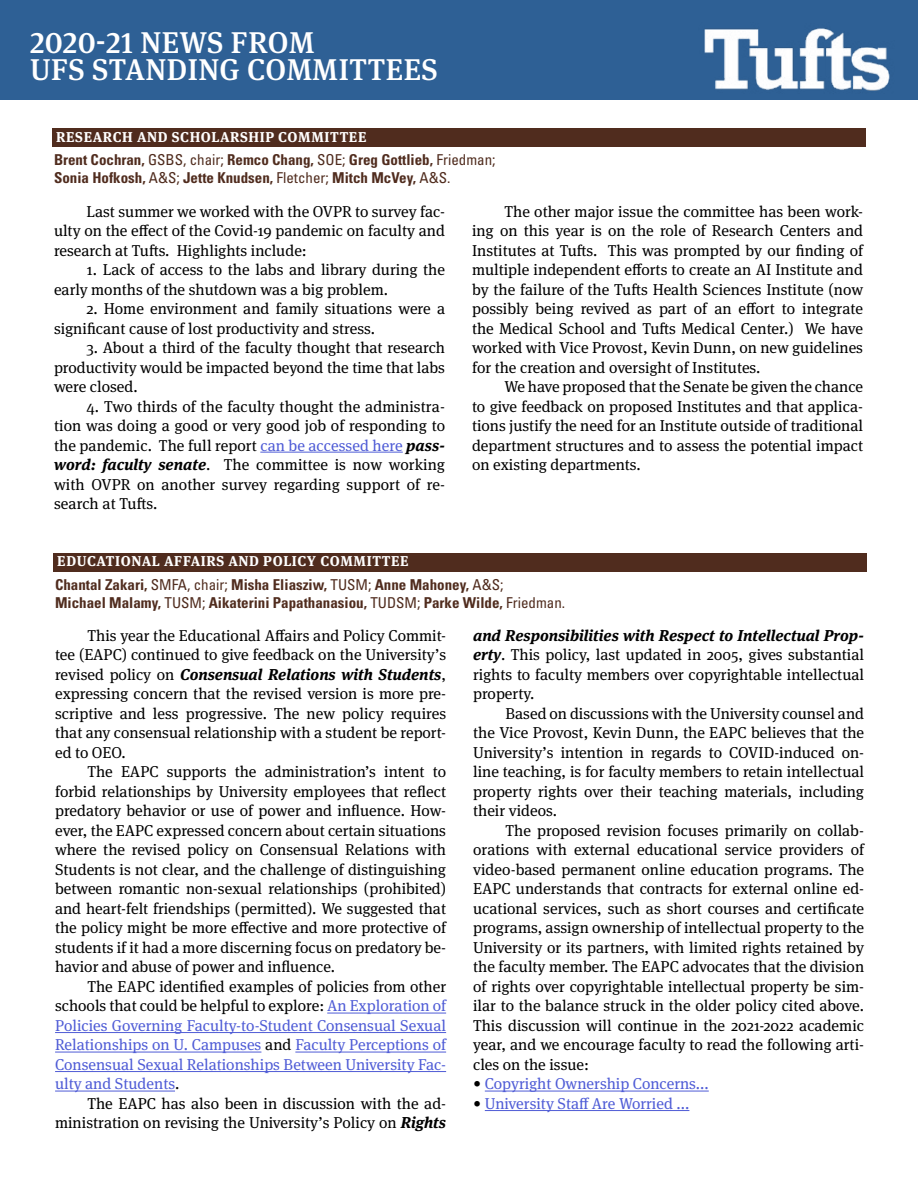
<style>
.page{position:relative;width:918px;height:1188px;background:#fff}
.page>*{position:absolute;margin:0;border:0;box-sizing:border-box;transform-origin:0 0}
.t1{font:500 30px/27px "Meta Serif Pro";letter-spacing:.015em;color:#fff}
.t2{font:15.75px/19.5px "Meta Serif Pro";color:#000;text-align:justify}
.t3{font:15.75px/19.5px "Meta Serif Pro";color:#4f5cd6;text-align:justify}
.t4{font:700 condensed 15px/18px "Univers";color:#502c1e}
.t5{font:700 14.25px "Meta Serif Pro";letter-spacing:.04em;color:#fff}
.s1{font-weight:400}
.s2{color:#4f5cd6}
.s3{font-weight:700;font-style:italic}
.s4{color:#000}
</style>
<div class="page">
<div style="left:0;top:0;width:917px;height:99px;background:#2e6095"></div>
<img style="left:699px;top:28px;width:204px;height:72px">
<hr style="left:260px;top:452px;width:143px;height:1px;background:#4f5cd6">
<hr style="left:327px;top:1013px;width:119px;height:1px;background:#4f5cd6">
<hr style="left:55px;top:1032px;width:391px;height:1px;background:#4f5cd6">
<hr style="left:55px;top:1052px;width:206px;height:1px;background:#4f5cd6">
<hr style="left:295px;top:1052px;width:151px;height:1px;background:#4f5cd6">
<hr style="left:55px;top:1071px;width:391px;height:1px;background:#4f5cd6">
<hr style="left:55px;top:1091px;width:120px;height:1px;background:#4f5cd6">
<hr style="left:485px;top:1091px;width:224px;height:1px;background:#4f5cd6">
<hr style="left:485px;top:1110px;width:204px;height:1px;background:#4f5cd6">
<div style="left:53px;top:553px;width:813px;height:19px;background:#502c1e"></div>
<div style="left:52px;top:129px;width:813px;height:18px;background:#502c1e"></div>
<h1 class="t1" style="left:30px;top:27px;width:409px">2020-21 NEWS FROM<br>UFS STANDING COMMITTEES</h1>
<p class="t5" style="left:56px;top:125px;width:312px">RESEARCH AND SCHOLARSHIP COMMITTEE</p>
<p class="t4" style="left:54px;top:150px;width:443px">Brent Cochran, <span class="s1">GSBS, chair;</span> Remco Chang, <span class="s1">SOE;</span> Greg Gottlieb, <span class="s1">Friedman;<br></span>Sonia Hofkosh, <span class="s1">A&amp;S;</span> Jette Knudsen, <span class="s1">Fletcher;</span> Mitch McVey, <span class="s1">A&amp;S.</span></p>
<p class="t2" style="left:54px;top:201px;width:393px;text-indent:32px">Last summer we worked with the OVPR to survey fac&shy;ulty on the effect of the Covid-19 pandemic on faculty and research at Tufts. Highlights include:</p>
<p class="t2" style="left:54px;top:259px;width:393px;text-indent:32px">1. Lack of access to the labs and library during the early months of the shutdown was a big problem.</p>
<p class="t2" style="left:54px;top:298px;width:393px;text-indent:32px">2. Home environment and family situations were a significant cause of lost productivity and stress.</p>
<p class="t2" style="left:54px;top:337px;width:393px;text-indent:32px">3. About a third of the faculty thought that research productivity would be impacted beyond the time that labs were closed.</p>
<p class="t2" style="left:54px;top:396px;width:393px;text-indent:32px">4. Two thirds of the faculty thought the administra&shy;tion was doing a good or very good job of responding to the pandemic. The full report <span class="s2">can be accessed here</span> <span class="s3">pass&shy;word: faculty senate</span>. The committee is now working with OVPR on another survey regarding support of re&shy;search at Tufts.</p>
<p class="t2" style="left:472px;top:201px;width:393px;text-indent:32px">The other major issue the committee has been work&shy;ing on this year is on the role of Research Centers and Institutes at Tufts. This was prompted by our finding of multiple independent efforts to create an AI Institute and by the failure of the Tufts Health Sciences Institute (now possibly being revived as part of an effort to integrate the Medical School and Tufts Medical Center.) We have worked with Vice Provost, Kevin Dunn, on new guidelines for the creation and oversight of Institutes.</p>
<p class="t2" style="left:472px;top:376px;width:393px;text-indent:32px">We have proposed that the Senate be given the chance to give feedback on proposed Institutes and that applica&shy;tions justify the need for an Institute outside of traditional department structures and to assess the potential impact on existing departments.</p>
<p class="t5" style="left:57px;top:550px;width:353px">EDUCATIONAL AFFAIRS AND POLICY COMMITTEE</p>
<p class="t4" style="left:55px;top:575px;width:512px">Chantal Zakari, <span class="s1">SMFA, chair;</span> Misha Eliasziw, <span class="s1">TUSM;</span> Anne Mahoney, <span class="s1">A&amp;S;<br></span>Michael Malamy, <span class="s1">TUSM;</span> Aikaterini Papathanasiou, <span class="s1">TUDSM;</span> Parke Wilde, <span class="s1">Friedman.</span></p>
<p class="t2" style="left:55px;top:625px;width:393px;text-indent:32px">This year the Educational Affairs and Policy Commit&shy;tee (EAPC) continued to give feedback on the University’s revised policy on <span class="s3">Consensual Relations with Students</span>, expressing concern that the revised version is more pre&shy;scriptive and less progressive. The new policy requires that any consensual relationship with a student be report&shy;ed to OEO.</p>
<p class="t2" style="left:55px;top:761px;width:393px;text-indent:32px">The EAPC supports the administration’s intent to forbid relationships by University employees that reflect predatory behavior or use of power and influence. How&shy;ever, the EAPC expressed concern about certain situations where the revised policy on Consensual Relations with Students is not clear, and the challenge of distinguishing between romantic non-sexual relationships (prohibited) and heart-felt friendships (permitted). We suggested that the policy might be more effective and more protective of students if it had a more discerning focus on predatory be&shy;havior and abuse of power and influence.</p>
<p class="t3" style="left:55px;top:976px;width:393px;text-indent:32px"><span class="s4">The EAPC identified examples of policies from other schools that could be helpful to explore:</span> An Exploration of Policies Governing Faculty-to-Student Consensual Sexual Relationships on U. Campuses <span class="s4">and</span> Faculty Perceptions of Consensual Sexual Relationships Between University Fac&shy;ulty and Students<span class="s4">.</span></p>
<p class="t2" style="left:55px;top:1093px;width:393px;text-align:right">The EAPC has also been in discussion with the ad&shy;ministration on revising the University’s Policy on <span class="s3">Rights</span></p>
<p class="t2" style="left:473px;top:625px;width:393px"><span class="s3">and Responsibilities with Respect to Intellectual Prop&shy;erty</span>. This policy, last updated in 2005, gives substantial rights to faculty members over copyrightable intellectual property.</p>
<p class="t2" style="left:473px;top:703px;width:393px;text-indent:32px">Based on discussions with the University counsel and the Vice Provost, Kevin Dunn, the EAPC believes that the University’s intention in regards to COVID-induced on&shy;line teaching, is for faculty members to retain intellectual property rights over their teaching materials, including their videos.</p>
<p class="t2" style="left:473px;top:820px;width:393px;text-indent:32px">The proposed revision focuses primarily on collab&shy;orations with external educational service providers of video-based permanent online education programs. The EAPC understands that contracts for external online ed&shy;ucational services, such as short courses and certificate programs, assign ownership of intellectual property to the University or its partners, with limited rights retained by the faculty member. The EAPC advocates that the division of rights over copyrightable intellectual property be sim&shy;ilar to the balance struck in the older policy cited above.<br>This discussion will continue in the 2021-2022 academic year, and we encourage faculty to read the following arti&shy;cles on the issue:</p>
<p class="t3" style="left:473px;top:1073px;width:237px"><span class="s4">•</span> Copyright Ownership Concerns...</p>
<p class="t3" style="left:473px;top:1093px;width:218px"><span class="s4">•</span> University Staff Are Worried ...</p>
</div>
